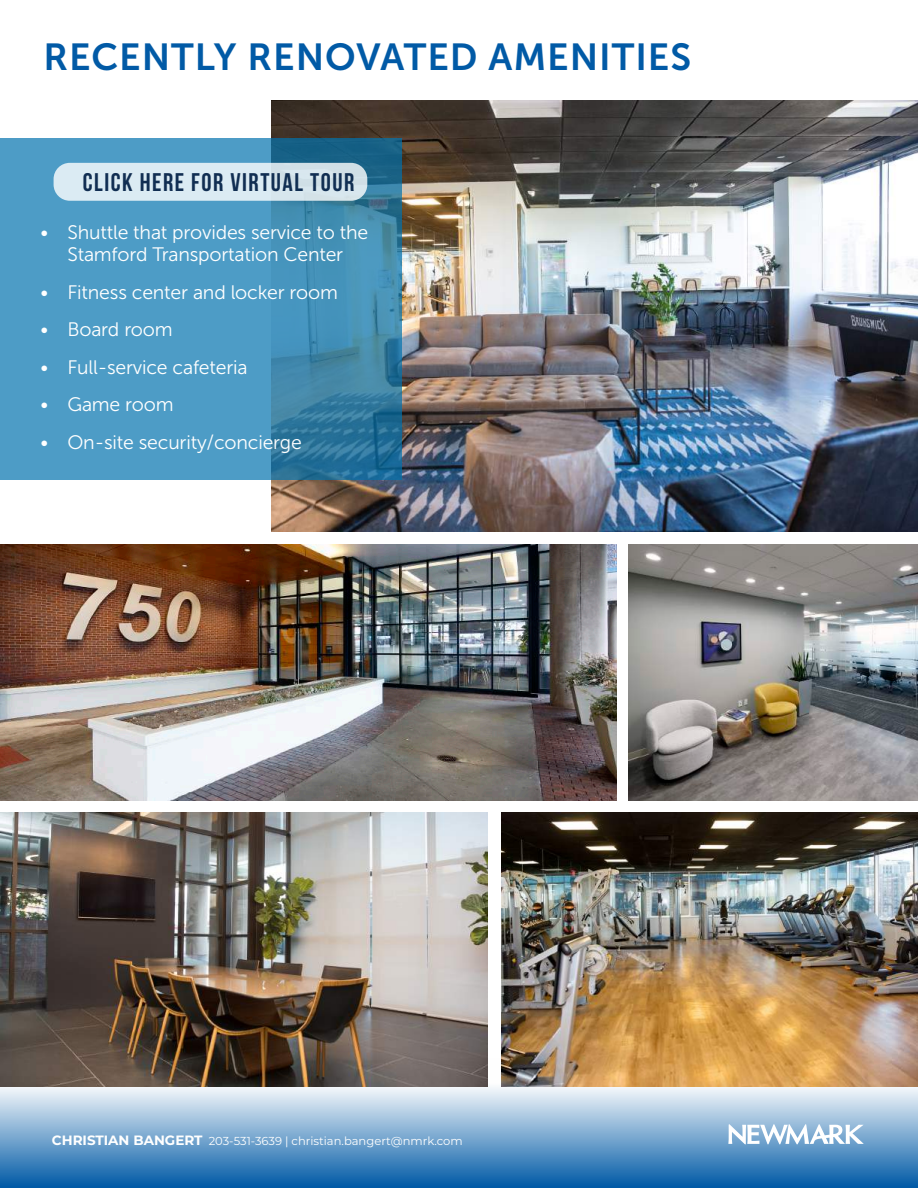
<style>
.page{position:relative;width:918px;height:1188px;background:#fff}
.page>*{position:absolute;margin:0;border:0;box-sizing:border-box;transform-origin:0 0}
.t1{font:37.5px "Museo Sans 700";letter-spacing:.025em;color:#015aa6}
.t2{font:700 25.5px "Bebas Neue";letter-spacing:.06em;color:#112e52}
.t3{font:19.5px/22.5px "Museo Sans 300";letter-spacing:-.01em;color:#fff;text-align:center}
.t4{font:11.55px "Montserrat";color:#fff}
.s1{font-weight:700;font-size:13.5px}
</style>
<div class="page">
<svg style="left:0;top:1058px;width:918px;height:130px;background:#79a7ce"></svg>
<img style="left:271px;top:100px;width:647px;height:431px">
<img style="left:501px;top:812px;width:417px;height:274px">
<img style="left:0;top:812px;width:487px;height:274px">
<svg style="left:0;top:138px;width:402px;height:342px;background:#4693bb"></svg>
<img style="left:0;top:544px;width:616px;height:256px">
<img style="left:629px;top:544px;width:289px;height:256px">
<svg style="left:728px;top:1124px;width:136px;height:20px"></svg>
<div style="left:54px;top:163px;width:313px;height:38px;background:linear-gradient(to right,#ddeef6,#d4e3ea);border-radius:16px"></div>
<h1 class="t1" style="left:43px;top:37px;width:649px">RECENTLY RENOVATED AMENITIES</h1>
<h2 class="t2" style="left:83px;top:168px;width:273px">CLICK HERE FOR VIRTUAL TOUR</h2>
<p class="t3" style="left:40px;top:221px;width:330px">• Shuttle that provides service to the<br>Stamford Transportation Center</p>
<p class="t3" style="left:40px;top:281px;width:299px">• Fitness center and locker room</p>
<p class="t3" style="left:40px;top:319px;width:134px">• Board room</p>
<p class="t3" style="left:40px;top:356px;width:209px">• Full-service cafeteria</p>
<p class="t3" style="left:40px;top:394px;width:135px">• Game room</p>
<p class="t3" style="left:40px;top:431px;width:263px">• On-site security/concierge</p>
<p class="t4" style="left:52px;top:1133px;width:412px"><span class="s1">CHRISTIAN BANGERT</span> 203-531-3639 | christian.bangert@nmrk.com</p>
</div>
